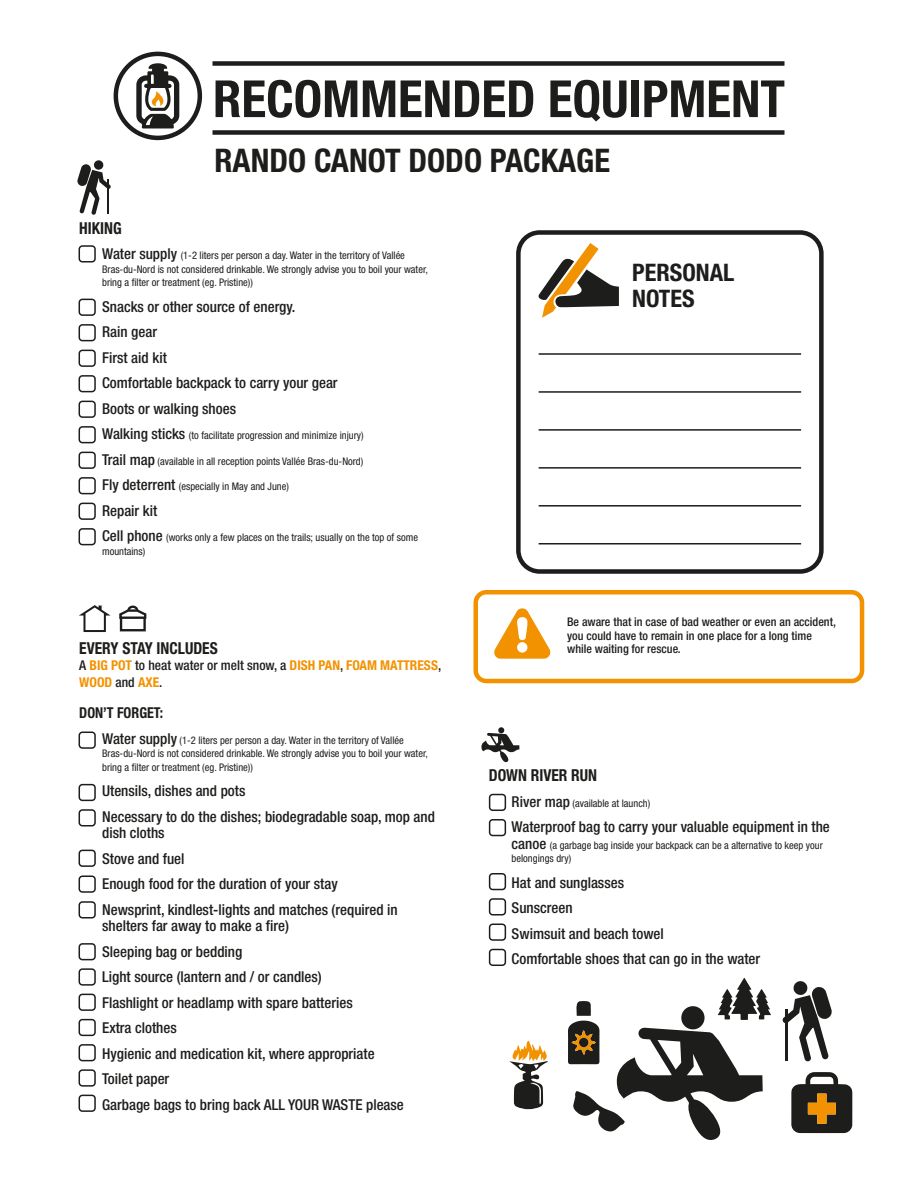
<style>
.page{position:relative;width:918px;height:1188px;background:#fff}
.page>*{position:absolute;margin:0;border:0;box-sizing:border-box;transform-origin:0 0}
.t1{font:700 condensed 51.3px "Helvetica Neue";color:#1d1d1b}
.t2{font:700 condensed 32.55px "Helvetica Neue";color:#1d1d1b}
.t3{font:700 condensed 24.15px/25.7px "Helvetica Neue";color:#1d1d1b}
.t4{font:700 condensed 16.5px "Helvetica Neue";color:#1d1d1b;scale:.94 1}
.t5{font:500 condensed 15px/25.5px "Helvetica Neue";color:#1d1d1b}
.t6{font:700 condensed 15px "Helvetica Neue";color:#1d1d1b;scale:.94 1}
.t7{font:700 condensed 13.5px/16.5px "Helvetica Neue";color:#f39200}
.t8{font:500 condensed 12px/13.5px "Helvetica Neue";color:#1d1d1b}
.t9{font:condensed 10.5px/13.5px "Helvetica Neue";color:#1d1d1b}
.s1{font-weight:500;font-size:15px}
.s2{font-weight:500;color:#1d1d1b}
</style>
<div class="page">
<svg style="left:136px;top:63px;width:43px;height:66px"></svg>
<div style="left:114px;top:52px;width:88px;height:88px;border:4px solid #1d1d1b;border-radius:50%"></div>
<div style="left:213px;top:61px;width:572px;height:5px;background:#1d1d1b"></div>
<div style="left:213px;top:130px;width:572px;height:5px;background:#1d1d1b"></div>
<div style="left:516px;top:230px;width:308px;height:344px;border:4px solid #1d1d1b;border-radius:21px"></div>
<hr style="left:539px;top:353px;width:262px;height:2px;background:#1d1d1b">
<hr style="left:539px;top:391px;width:262px;height:2px;background:#1d1d1b">
<hr style="left:539px;top:429px;width:262px;height:2px;background:#1d1d1b">
<hr style="left:539px;top:467px;width:262px;height:2px;background:#1d1d1b">
<hr style="left:539px;top:505px;width:262px;height:2px;background:#1d1d1b">
<hr style="left:539px;top:543px;width:262px;height:1px;background:#1d1d1b">
<svg style="left:538px;top:243px;width:81px;height:75px"></svg>
<div style="left:79px;top:245px;width:17px;height:18px;border:2px solid #1d1d1b;border-radius:3px"></div>
<div style="left:79px;top:299px;width:17px;height:17px;border:2px solid #1d1d1b;border-radius:3px"></div>
<div style="left:79px;top:324px;width:17px;height:17px;border:2px solid #1d1d1b;border-radius:3px"></div>
<div style="left:79px;top:350px;width:17px;height:17px;border:2px solid #1d1d1b;border-radius:3px"></div>
<div style="left:79px;top:375px;width:17px;height:17px;border:2px solid #1d1d1b;border-radius:3px"></div>
<div style="left:79px;top:401px;width:17px;height:17px;border:2px solid #1d1d1b;border-radius:3px"></div>
<div style="left:79px;top:426px;width:17px;height:17px;border:2px solid #1d1d1b;border-radius:3px"></div>
<div style="left:79px;top:452px;width:17px;height:17px;border:2px solid #1d1d1b;border-radius:3px"></div>
<div style="left:79px;top:477px;width:17px;height:17px;border:2px solid #1d1d1b;border-radius:3px"></div>
<div style="left:79px;top:503px;width:17px;height:17px;border:2px solid #1d1d1b;border-radius:3px"></div>
<div style="left:79px;top:528px;width:17px;height:17px;border:2px solid #1d1d1b;border-radius:3px"></div>
<div style="left:79px;top:732px;width:17px;height:17px;border:2px solid #1d1d1b;border-radius:3px"></div>
<div style="left:79px;top:784px;width:17px;height:17px;border:2px solid #1d1d1b;border-radius:3px"></div>
<div style="left:79px;top:809px;width:17px;height:18px;border:2px solid #1d1d1b;border-radius:3px"></div>
<div style="left:79px;top:850px;width:17px;height:17px;border:2px solid #1d1d1b;border-radius:3px"></div>
<div style="left:79px;top:875px;width:17px;height:18px;border:2px solid #1d1d1b;border-radius:3px"></div>
<div style="left:79px;top:901px;width:17px;height:18px;border:2px solid #1d1d1b;border-radius:3px"></div>
<div style="left:79px;top:943px;width:17px;height:17px;border:2px solid #1d1d1b;border-radius:3px"></div>
<div style="left:79px;top:968px;width:17px;height:18px;border:2px solid #1d1d1b;border-radius:3px"></div>
<div style="left:79px;top:994px;width:17px;height:17px;border:2px solid #1d1d1b;border-radius:3px"></div>
<div style="left:79px;top:1019px;width:17px;height:17px;border:2px solid #1d1d1b;border-radius:3px"></div>
<div style="left:489px;top:873px;width:17px;height:17px;border:2px solid #1d1d1b;border-radius:3px"></div>
<div style="left:489px;top:898px;width:17px;height:18px;border:2px solid #1d1d1b;border-radius:3px"></div>
<div style="left:489px;top:794px;width:17px;height:17px;border:2px solid #1d1d1b;border-radius:3px"></div>
<div style="left:489px;top:819px;width:17px;height:17px;border:2px solid #1d1d1b;border-radius:3px"></div>
<div style="left:489px;top:924px;width:17px;height:17px;border:2px solid #1d1d1b;border-radius:3px"></div>
<div style="left:489px;top:949px;width:17px;height:17px;border:2px solid #1d1d1b;border-radius:3px"></div>
<div style="left:79px;top:1044px;width:17px;height:17px;border:2px solid #1d1d1b;border-radius:3px"></div>
<div style="left:79px;top:1069px;width:17px;height:18px;border:2px solid #1d1d1b;border-radius:3px"></div>
<div style="left:79px;top:1095px;width:17px;height:17px;border:2px solid #1d1d1b;border-radius:3px"></div>
<div style="left:473px;top:590px;width:391px;height:93px;border:4px solid #f39200;border-radius:11px"></div>
<svg style="left:481px;top:727px;width:39px;height:36px"></svg>
<svg style="left:791px;top:1072px;width:61px;height:61px;background:#60533e"></svg>
<svg style="left:568px;top:978px;width:203px;height:162px"></svg>
<div style="left:579px;top:1038px;width:9px;height:9px;background:#1d1d1b;border-radius:50%"></div>
<svg style="left:509px;top:1041px;width:39px;height:69px"></svg>
<svg style="left:494px;top:608px;width:57px;height:51px"></svg>
<div style="left:120px;top:613px;width:26px;height:18px;background:#fff;border:2px solid #1d1d1b"></div>
<div style="left:127px;top:606px;width:11px;height:9px;border:2px solid #1d1d1b;border-radius:50%"></div>
<svg style="left:119px;top:608px;width:28px;height:12px"></svg>
<svg style="left:79px;top:605px;width:32px;height:27px"></svg>
<svg style="left:77px;top:160px;width:34px;height:55px"></svg>
<svg style="left:782px;top:981px;width:50px;height:81px"></svg>
<h1 class="t1" style="left:213px;top:68px;width:574px">RECOMMENDED EQUIPMENT</h1>
<h2 class="t2" style="left:214px;top:140px;width:397px">RANDO CANOT DODO PACKAGE</h2>
<h3 class="t4" style="left:79px;top:218px;width:47px">HIKING</h3>
<p class="t9" style="left:102px;top:249px;width:327px"><span class="s1">Water supply</span> (1-2 liters per person a day. Water in the territory of Vallée<br>Bras-du-Nord is not considered drinkable. We strongly advise you to boil your water, bring a filter or treatment (eg. Pristine))</p>
<h3 class="t5" style="left:102px;top:294px;width:237px">Snacks or other source of energy.<br>Rain gear<br>First aid kit<br>Comfortable backpack to carry your gear<br>Boots or walking shoes</h3>
<p class="t9" style="left:102px;top:429px;width:263px"><span class="s1">Walking sticks</span> (to facilitate progression and minimize injury)</p>
<p class="t9" style="left:102px;top:454px;width:263px"><span class="s1">Trail map</span> (available in all reception points Vallée Bras-du-Nord)</p>
<p class="t9" style="left:102px;top:480px;width:188px"><span class="s1">Fly deterrent</span> (especially in May and June)</p>
<h3 class="t5" style="left:102px;top:498px;width:57px">Repair kit</h3>
<p class="t9" style="left:102px;top:531px;width:317px"><span class="s1">Cell phone</span> (works only a few places on the trails; usually on the top of some mountains)</p>
<h3 class="t3" style="left:632px;top:260px;width:104px">PERSONAL<br>NOTES</h3>
<h3 class="t4" style="left:79px;top:638px;width:149px">EVERY STAY INCLUDES</h3>
<p class="t7" style="left:79px;top:657px;width:363px"><span class="s2">A</span> BIG POT <span class="s2">to heat water or melt snow, a</span> DISH PAN<span class="s2">,</span> FOAM MATTRESS<span class="s2">,<br></span>WOOD <span class="s2">and</span> AXE<span class="s2">.</span></p>
<h3 class="t6" style="left:79px;top:704px;width:91px">DON’T FORGET:</h3>
<p class="t9" style="left:102px;top:733px;width:327px"><span class="s1">Water supply</span> (1-2 liters per person a day. Water in the territory of Vallée<br>Bras-du-Nord is not considered drinkable. We strongly advise you to boil your water, bring a filter or treatment (eg. Pristine))</p>
<h3 class="t5" style="left:102px;top:778px;width:334px">Utensils, dishes and pots<br>Necessary to do the dishes; biodegradable soap, mop and</h3>
<h3 class="t5" style="left:102px;top:820px;width:297px">dish cloths<br>Stove and fuel<br>Enough food for the duration of your stay<br>Newsprint, kindlest-lights and matches (required in</h3>
<p class="t5" style="left:102px;top:913px;width:303px">shelters far away to make a fire)<br>Sleeping bag or bedding<br>Light source (lantern and / or candles)<br>Flashlight or headlamp with spare batteries<br>Extra clothes<br>Hygienic and medication kit, where appropriate<br>Toilet paper<br>Garbage bags to bring back ALL YOUR WASTE please</p>
<p class="t8" style="left:567px;top:615px;width:270px">Be aware that in case of bad weather or even an accident, you could have to remain in one place for a long time while waiting for rescue.</p>
<h3 class="t4" style="left:489px;top:765px;width:117px">DOWN RIVER RUN</h3>
<p class="t9" style="left:512px;top:796px;width:140px"><span class="s1">River map</span> (available at launch)</p>
<h3 class="t5" style="left:512px;top:814px;width:320px">Waterproof bag to carry your valuable equipment in the</h3>
<p class="t9" style="left:512px;top:838px;width:313px"><span class="s1">canoe</span> (a garbage bag inside your backpack can be a alternative to keep your belongings dry)</p>
<h3 class="t5" style="left:512px;top:869px;width:250px">Hat and sunglasses<br>Sunscreen<br>Swimsuit and beach towel<br>Comfortable shoes that can go in the water</h3>
</div>
